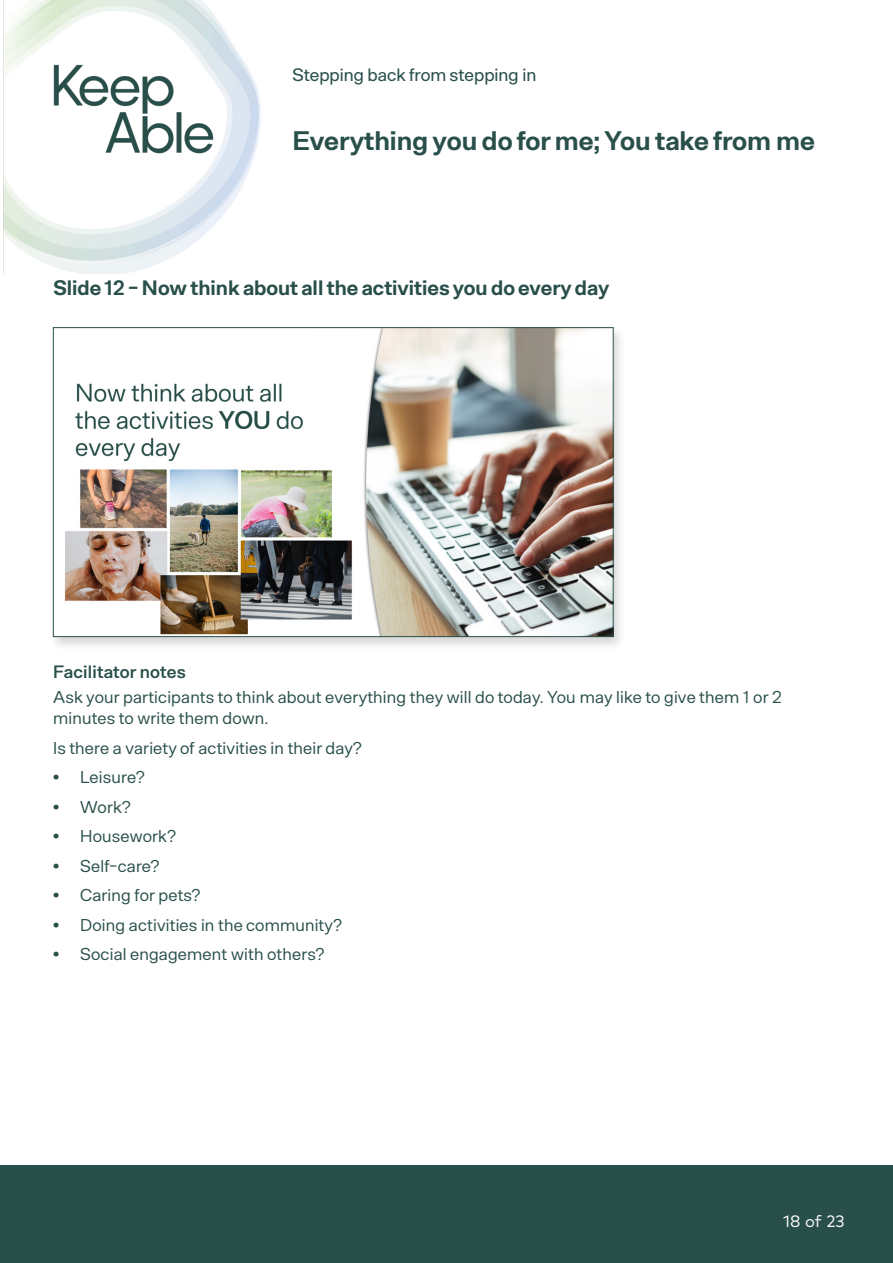
<style>
.page{position:relative;width:893px;height:1263px;background:#fff}
.page>*{position:absolute;margin:0;border:0;box-sizing:border-box;transform-origin:0 0}
.t1{font:700 27px "Arbeit";color:#294f4a}
.Headers{font:700 21px "Arbeit";color:#294f4a}
.t2{font:18px "Arbeit";color:#294f4a}
.Headers-2{font:600 18px "Arbeit";letter-spacing:.01em;color:#294f4a}
.Headers-3{font:17.25px/21px "Arbeit";letter-spacing:.01em;color:#294f4a}
.Body_text{font:16.5px "Mark Pro";color:#fff}
.s1{font-family:"Arial";font-weight:700}
</style>
<div class="page">
<img style="left:3px;top:0;width:258px;height:274px">
<img style="left:54px;top:65px;width:159px;height:88px">
<div style="left:0;top:1165px;width:893px;height:98px;background:#294f4a"></div>
<div style="left:49px;top:326px;width:577px;height:325px;background:#231f20;opacity:.18"></div>
<img style="left:55px;top:329px;width:556px;height:306px">
<p class="t2" style="left:292px;top:64px;width:245px">Stepping back from stepping in</p>
<h1 class="t1" style="left:292px;top:124px;width:524px">Everything you do for me; You take from me</h1>
<p class="Headers" style="left:53px;top:275px;width:557px">Slide 12 - Now think about all the activities you do every day</p>
<p class="Headers-2" style="left:53px;top:661px;width:134px">Facilitator notes</p>
<p class="Headers-3" style="left:53px;top:687px;width:730px">Ask your participants to think about everything they will do today. You may like to give them 1 or 2 minutes to write them down.</p>
<p class="Headers-3" style="left:53px;top:737px;width:310px">Is there a variety of activities in their day?</p>
<p class="Headers-3" style="left:53px;top:767px;width:93px"><span class="s1">•</span> Leisure?</p>
<p class="Headers-3" style="left:53px;top:796px;width:79px"><span class="s1">•</span> Work?</p>
<p class="Headers-3" style="left:53px;top:826px;width:124px"><span class="s1">•</span> Housework?</p>
<p class="Headers-3" style="left:53px;top:855px;width:108px"><span class="s1">•</span> Self-care?</p>
<p class="Headers-3" style="left:53px;top:885px;width:149px"><span class="s1">•</span> Caring for pets?</p>
<p class="Headers-3" style="left:53px;top:914px;width:290px"><span class="s1">•</span> Doing activities in the community?</p>
<p class="Headers-3" style="left:53px;top:944px;width:272px"><span class="s1">•</span> Social engagement with others?</p>
<p class="Body_text" style="left:783px;top:1209px;width:63px">18 of 23</p>
</div>
